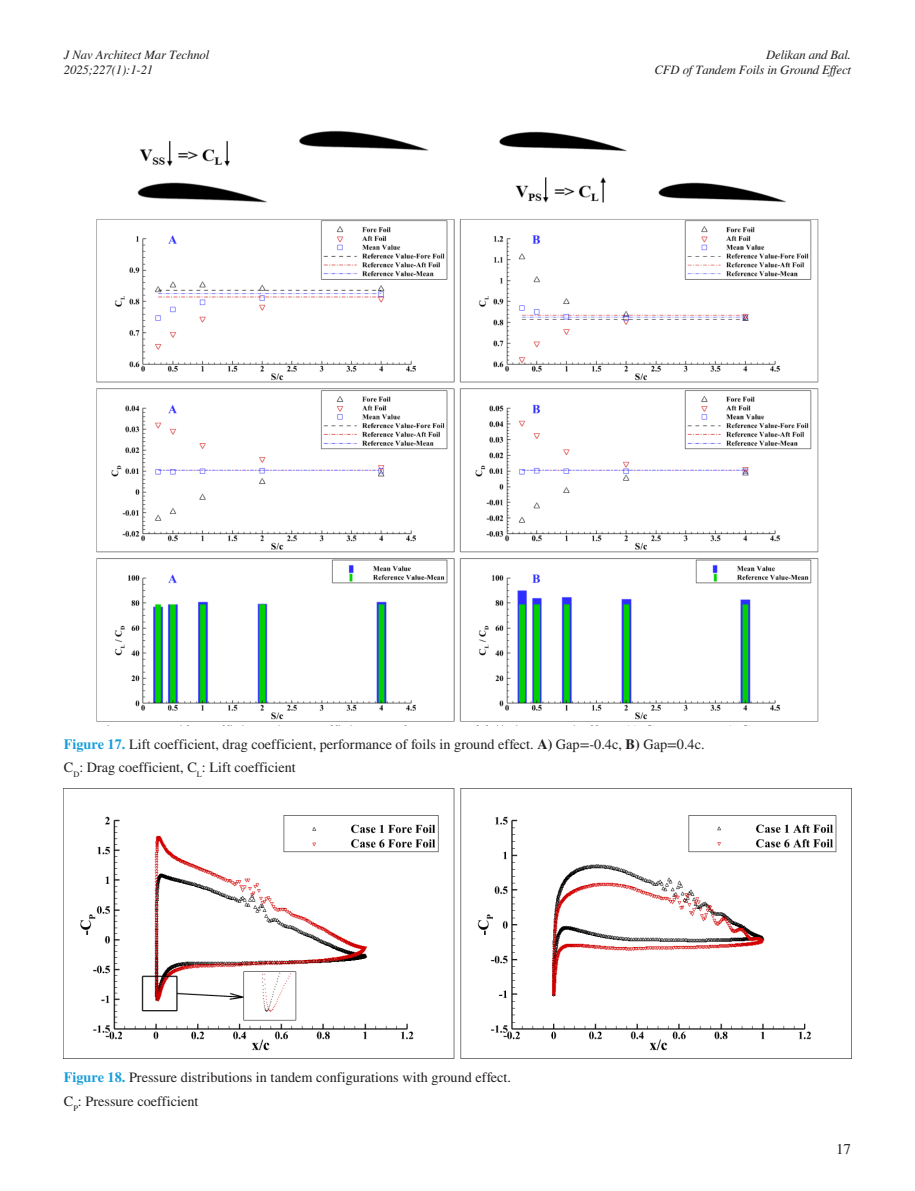
<style>
.page{position:relative;width:915px;height:1191px;background:#fff}
.page>*{position:absolute;margin:0;border:0;box-sizing:border-box;transform-origin:0 0}
.t1{font:15px "STIX General";color:#231f20}
.RESİM-ALTI{font:14.25px "STIX General";color:#231f20}
.t2{font:italic 12.75px/15px "STIX General";letter-spacing:-.01em;color:#231f20;text-align:right}
.s1{font-weight:700;color:#199eda}
.s2{font-weight:700}
</style>
<div class="page">
<img style="left:96px;top:130px;width:723px;height:592px">
<img style="left:64px;top:788px;width:786px;height:270px">
<p class="t2" style="left:64px;top:47px;width:147px;text-align:left">J Nav Architect Mar Technol<br>2025;227(1):1-21</p>
<p class="t2" style="left:654px;top:47px;width:198px">Delikan and Bal.<br>CFD of Tandem Foils in Ground Effect</p>
<p class="RESİM-ALTI" style="left:64px;top:734px;width:642px"><span class="s1">Figure 17.</span> Lift coefficient, drag coefficient, performance of foils in ground effect. <span class="s2">A)</span> Gap=-0.4c, <span class="s2">B)</span> Gap=0.4c.</p>
<p class="RESİM-ALTI" style="left:64px;top:758px;width:233px">C<sub>D</sub>: Drag coefficient, C<sub>L</sub>: Lift coefficient</p>
<p class="RESİM-ALTI" style="left:64px;top:1067px;width:448px"><span class="s1">Figure 18.</span> Pressure distributions in tandem configurations with ground effect.</p>
<p class="RESİM-ALTI" style="left:64px;top:1091px;width:136px">C<sub>P</sub>: Pressure coefficient</p>
<p class="t1" style="left:835px;top:1138px;width:16px">17</p>
</div>
